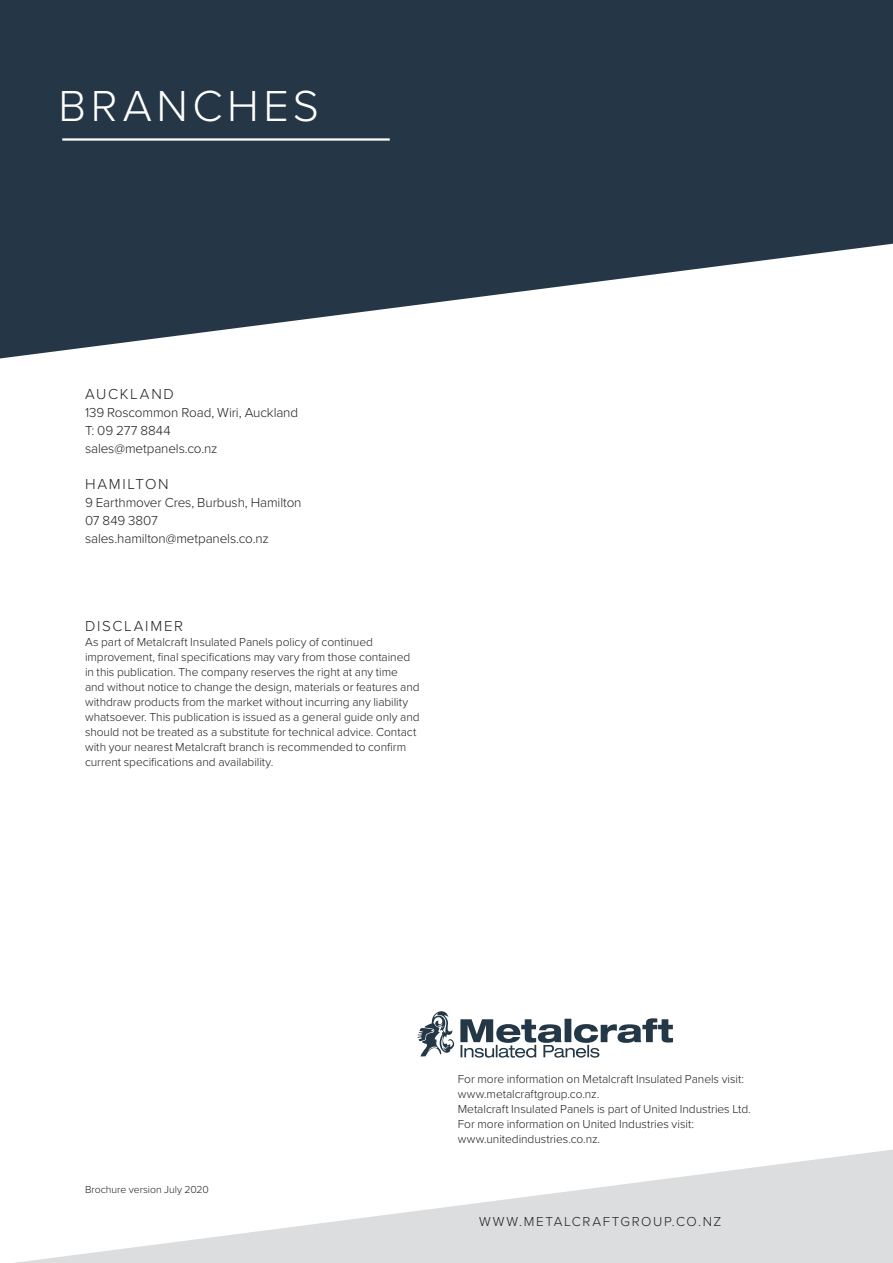
<style>
.page{position:relative;width:893px;height:1263px;background:#fff}
.page>*{position:absolute;margin:0;border:0;box-sizing:border-box;transform-origin:0 0}
.A_Head{font:300 45px "Proxima Nova";letter-spacing:.105em;color:#fff}
.C_Head_rev{font:300 15px "Proxima Nova";letter-spacing:.115em;color:#231f20}
.Body{font:300 13.5px "Proxima Nova";letter-spacing:-.01em;color:#231f20}
.C_Head_rev-2{font:300 13.5px "Proxima Nova";letter-spacing:-.01em;color:#231f20}
.C_Head_rev-3{font:300 13.5px "Proxima Nova";letter-spacing:.12em;color:#231f20}
.Body-2{font:300 12px/15px "Proxima Nova";letter-spacing:-.005em;color:#231f20}
.Body-3{font:300 10.5px "Proxima Nova";color:#231f20}
</style>
<div class="page">
<svg style="left:15px;top:1149px;width:878px;height:114px"></svg>
<svg style="left:0;top:0;width:893px;height:358px;fill:#253746"></svg>
<hr style="left:62px;top:138px;width:328px;height:3px;background:#fff">
<svg style="left:417px;top:1011px;width:37px;height:45px"></svg>
<svg style="left:460px;top:1018px;width:213px;height:40px"></svg>
<p class="A_Head" style="left:58px;top:73px;width:262px">BRANCHES</p>
<p class="C_Head_rev" style="left:85px;top:383px;width:90px">AUCKLAND</p>
<p class="Body" style="left:85px;top:402px;width:215px">139 Roscommon Road, Wiri, Auckland</p>
<p class="Body" style="left:85px;top:420px;width:87px">T: 09 277 8844</p>
<p class="C_Head_rev-2" style="left:85px;top:438px;width:134px">sales@metpanels.co.nz</p>
<p class="C_Head_rev" style="left:85px;top:473px;width:85px">HAMILTON</p>
<p class="Body" style="left:85px;top:492px;width:218px">9 Earthmover Cres, Burbush, Hamilton</p>
<p class="Body" style="left:85px;top:510px;width:74px">07 849 3807</p>
<p class="C_Head_rev-2" style="left:85px;top:528px;width:185px">sales.hamilton@metpanels.co.nz</p>
<p class="C_Head_rev" style="left:85px;top:614px;width:99px">DISCLAIMER</p>
<p class="Body-2" style="left:85px;top:633px;width:336px">As part of Metalcraft Insulated Panels policy of continued improvement, fi nal specifications may vary from those contained in this publication. The company reserves the right at any time and without notice to change the design, materials or features and withdraw products from the market without incurring any liability whatsoever. This publication is issued as a general guide only and should not be treated as a substitute for technical advice. Contact with your nearest Metalcraft branch is recommended to confi rm current specifications and availability.</p>
<p class="Body-3" style="left:85px;top:1182px;width:125px">Brochure version July 2020</p>
<p class="Body-2" style="left:458px;top:1071px;width:288px">For more information on Metalcraft Insulated Panels visit:</p>
<p class="Body-2" style="left:458px;top:1086px;width:143px">www.metalcraftgroup.co.nz.</p>
<p class="Body-2" style="left:458px;top:1101px;width:295px">Metalcraft Insulated Panels is part of United Industries Ltd.</p>
<p class="Body-2" style="left:458px;top:1116px;width:238px">For more information on United Industries visit:</p>
<p class="Body-2" style="left:458px;top:1131px;width:144px">www.unitedindustries.co.nz.</p>
<p class="C_Head_rev-3" style="left:479px;top:1211px;width:244px">WWW.METALCRAFTGROUP.CO.NZ</p>
</div>
